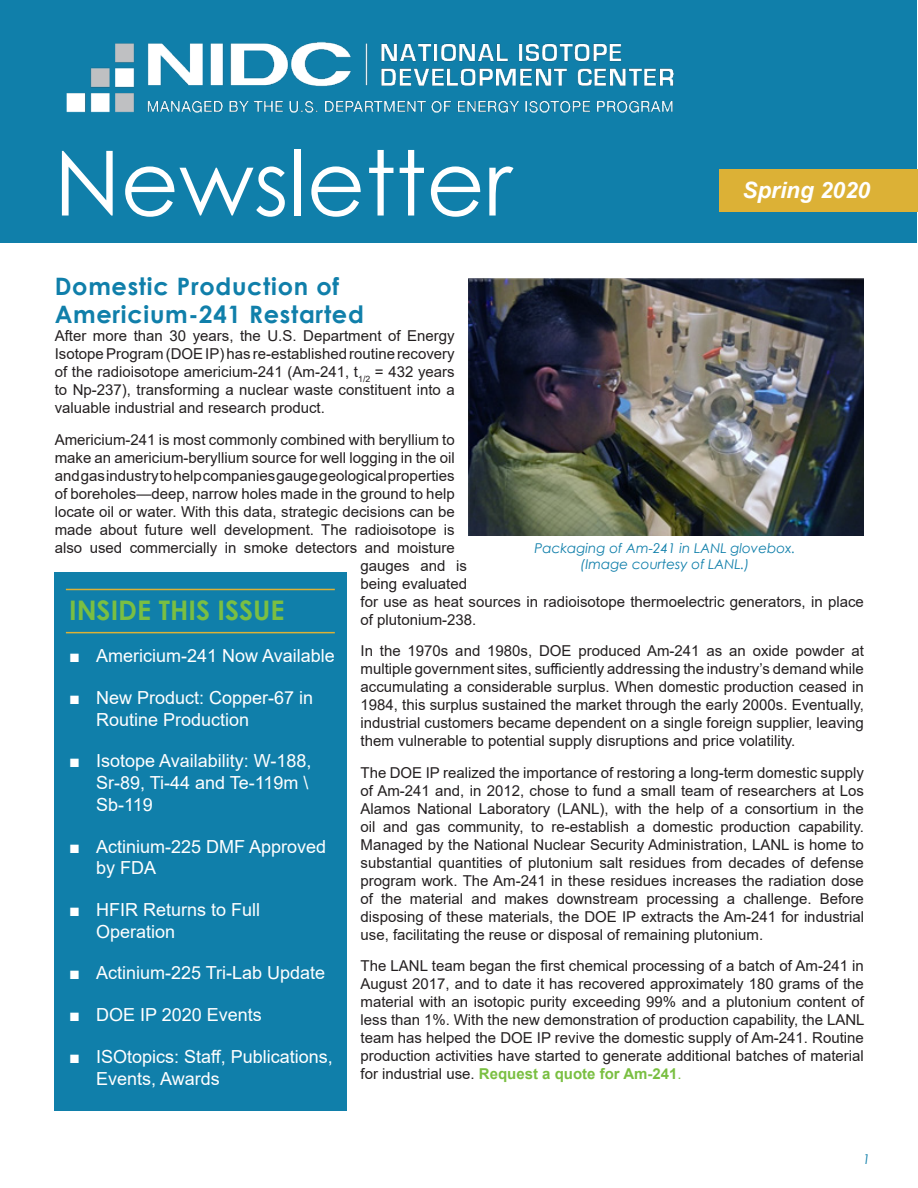
<style>
.page{position:relative;width:918px;height:1188px;background:#fff}
.page>*{position:absolute;margin:0;border:0;box-sizing:border-box;transform-origin:0 0}
.t1{font:90px "Century Gothic";color:#fff}
.t2{font:700 27px "Century Gothic";color:#7abf42}
.t3{font:700 24px/28.8px "Century Gothic";letter-spacing:.03em;color:#107faa}
.Highlight_Style_1{font:italic 700 22.5px "Arial";color:#fff}
.t4{font:18px/21.6px "Arial";color:#fff}
.t5{font:15px/18px "Arial";color:#231f20;text-align:justify}
.t6{font:italic 13.5px "Century Gothic";color:#107faa}
.s1{font-weight:700;color:#7abf42}
.s2{color:#7abf42}
</style>
<div class="page">
<div style="left:1px;top:1px;width:916px;height:242px;background:#107faa"></div>
<div style="left:719px;top:169px;width:199px;height:43px;background:#dcb136"></div>
<div style="left:55px;top:572px;width:292px;height:538px;background:#107faa"></div>
<hr style="left:66px;top:632px;width:269px;height:1px;background:#dcb136">
<hr style="left:66px;top:589px;width:269px;height:1px;background:#dcb136">
<img style="left:66px;top:41px;width:608px;height:72px">
<img style="left:468px;top:279px;width:396px;height:257px">
<p class="t1" style="left:54px;top:120px;width:459px">Newsletter</p>
<p class="Highlight_Style_1" style="left:742px;top:175px;width:129px">Spring 2020</p>
<p class="t3" style="left:55px;top:270px;width:311px">Domestic Production of<br>Americium-241 Restarted</p>
<p class="t5" style="left:55px;top:327px;width:401px">After more than 30 years, the U.S. Department of Energy Isotope Program (DOE IP) has re-established routine recovery of the radioisotope americium-241 (Am-241, t<sub>1/2</sub> = 432 years to Np-237), transforming a nuclear waste constituent into a valuable industrial and research product.</p>
<p class="t5" style="left:55px;top:431px;width:401px">Americium-241 is most commonly combined with beryllium to</p>
<p class="t5" style="left:55px;top:449px;width:401px">make an americium-beryllium source for well logging in the oil</p>
<p class="t5" style="left:55px;top:467px;width:401px">and gas industry to help companies gauge geological properties</p>
<p class="t5" style="left:55px;top:485px;width:401px">of boreholes—deep, narrow holes made in the ground to help</p>
<p class="t5" style="left:55px;top:503px;width:401px">locate oil or water. With this data, strategic decisions can be</p>
<p class="t5" style="left:55px;top:521px;width:401px">made about future well development. The radioisotope is</p>
<p class="t5" style="left:55px;top:539px;width:401px">also used commercially in smoke detectors and moisture</p>
<p class="t5" style="left:361px;top:557px;width:108px">gauges and is</p>
<p class="t5" style="left:361px;top:575px;width:108px">being evaluated</p>
<p class="t5" style="left:361px;top:593px;width:505px">for use as heat sources in radioisotope thermoelectric generators, in place</p>
<p class="t5" style="left:361px;top:611px;width:117px">of plutonium-238.</p>
<p class="t5" style="left:361px;top:642px;width:505px">In the 1970s and 1980s, DOE produced Am-241 as an oxide powder at multiple government sites, sufficiently addressing the industry’s demand while accumulating a considerable surplus. When domestic production ceased in 1984, this surplus sustained the market through the early 2000s. Eventually, industrial customers became dependent on a single foreign supplier, leaving them vulnerable to potential supply disruptions and price volatility.</p>
<p class="t5" style="left:361px;top:764px;width:505px">The DOE IP realized the importance of restoring a long-term domestic supply of Am-241 and, in 2012, chose to fund a small team of researchers at Los Alamos National Laboratory (LANL), with the help of a consortium in the oil and gas community, to re-establish a domestic production capability.<br>Managed by the National Nuclear Security Administration, LANL is home to substantial quantities of plutonium salt residues from decades of defense program work. The Am-241 in these residues increases the radiation dose of the material and makes downstream processing a challenge. Before disposing of these materials, the DOE IP extracts the Am-241 for industrial use, facilitating the reuse or disposal of remaining plutonium.</p>
<p class="t5" style="left:361px;top:957px;width:506px">The LANL team began the first chemical processing of a batch of Am-241 in August 2017, and to date it has recovered approximately 180 grams of the material with an isotopic purity exceeding 99% and a plutonium content of less than 1%. With the new demonstration of production capability, the LANL team has helped the DOE IP revive the domestic supply of Am-241. Routine production activities have started to generate additional batches of material for industrial use. <span class="s1">Request a quote for Am-241</span><span class="s2">.</span></p>
<p class="t6" style="left:535px;top:538px;width:262px">Packaging of Am-241 in LANL glovebox.</p>
<p class="t6" style="left:581px;top:555px;width:170px">(Image courtesy of LANL.)</p>
<p class="t2" style="left:69px;top:590px;width:217px">INSIDE THIS ISSUE</p>
<p class="t4" style="left:69px;top:645px;width:267px">■ Americium-241 Now Available</p>
<p class="t4" style="left:96px;top:687px;width:219px;text-indent:-27px">■ New Product: Copper-67 in<br>Routine Production</p>
<p class="t4" style="left:96px;top:750px;width:217px;text-indent:-27px">■ Isotope Availability: W-188,<br>Sr-89, Ti-44 and Te-119m \<br>Sb-119</p>
<p class="t4" style="left:96px;top:835px;width:232px;text-indent:-27px">■ Actinium-225 DMF Approved by FDA</p>
<p class="t4" style="left:96px;top:899px;width:166px;text-indent:-27px">■ HFIR Returns to Full<br>Operation</p>
<p class="t4" style="left:69px;top:962px;width:258px">■ Actinium-225 Tri-Lab Update</p>
<p class="t4" style="left:69px;top:1004px;width:194px">■ DOE IP 2020 Events</p>
<p class="t4" style="left:96px;top:1046px;width:238px;text-indent:-27px">■ ISOtopics: Staff, Publications,<br>Events, Awards</p>
<p class="t6" style="left:863px;top:1149px;width:9px">1</p>
</div>
